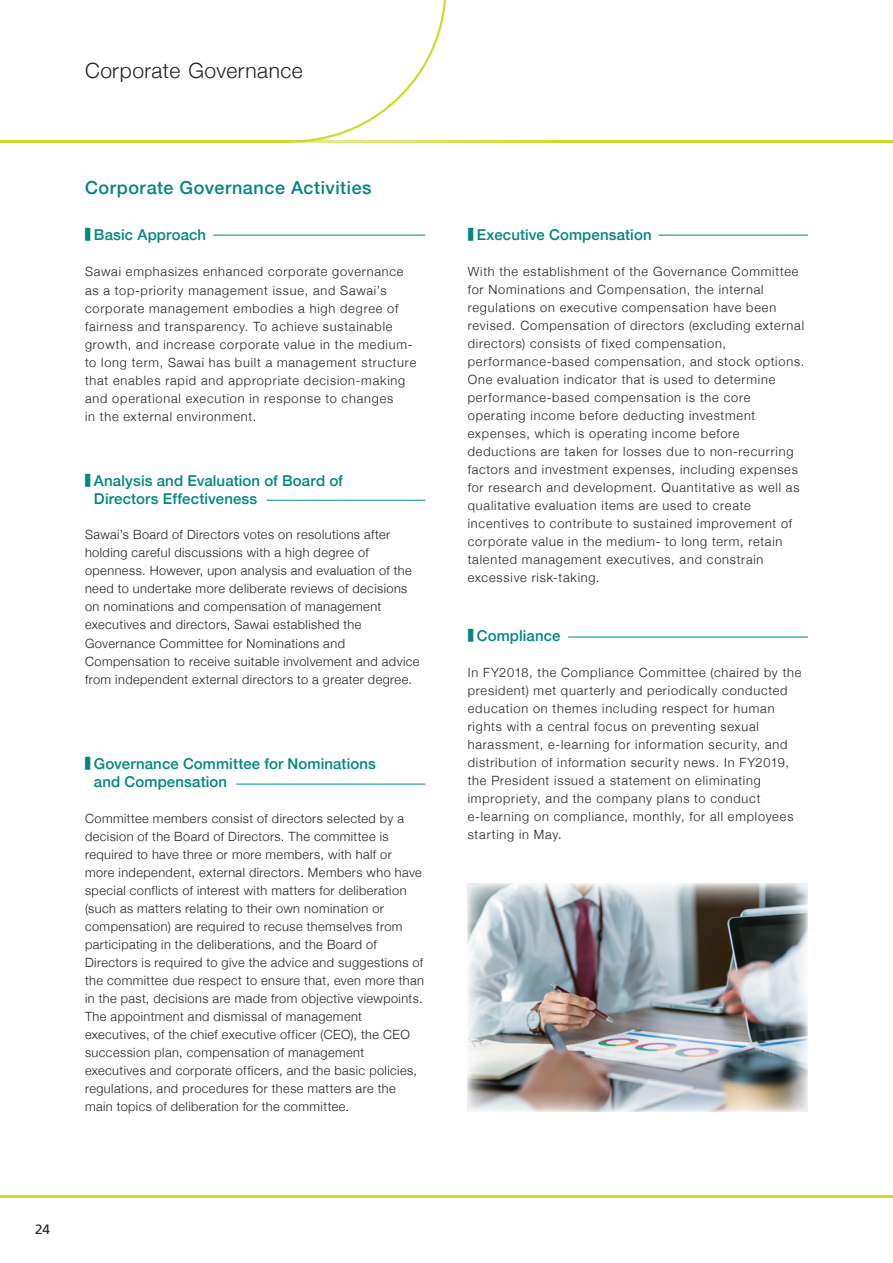
<style>
.page{position:relative;width:893px;height:1263px;background:#fff}
.page>*{position:absolute;margin:0;border:0;box-sizing:border-box;transform-origin:0 0}
.t1{font:300 21px "Helvetica Neue";letter-spacing:.025em;color:#231f20}
.t2{font:500 18px "Helvetica Neue";letter-spacing:.03em;color:#00867d}
.t3{font:500 15px/18px "Helvetica Neue";letter-spacing:.01em;color:#00867d}
.t4{font:13.5px "Frutiger";color:#231f20}
.t5{font:300 12.75px/18px "Helvetica Neue";letter-spacing:.055em;color:#231f20}
.t6{font:300 12.75px/18px "Helvetica Neue";letter-spacing:.035em;color:#231f20}
.s1{font-family:"UD Shin Go Pro"}
</style>
<div class="page">
<img style="left:468px;top:883px;width:340px;height:229px">
<hr style="left:213px;top:235px;width:212px;height:1px;background:#00867d">
<hr style="left:658px;top:235px;width:150px;height:1px;background:#00867d">
<hr style="left:568px;top:637px;width:240px;height:1px;background:#00867d">
<hr style="left:267px;top:500px;width:158px;height:1px;background:#00867d">
<hr style="left:236px;top:784px;width:189px;height:1px;background:#00867d">
<hr style="left:0;top:1195px;width:893px;height:2px;background:#cadb2a">
<svg style="left:446px;top:140px;width:447px;height:2px"></svg>
<hr style="left:0;top:140px;width:291px;height:2px;background:#cadb2a">
<svg style="left:291px;top:0;width:155px;height:142px"></svg>
<h1 class="t1" style="left:85px;top:53px;width:219px">Corporate Governance</h1>
<h2 class="t2" style="left:85px;top:173px;width:288px">Corporate Governance Activities</h2>
<p class="t3" style="left:85px;top:225px;width:123px"><span class="s1">■</span> Basic Approach</p>
<p class="t5" style="left:85px;top:262px;width:333px">Sawai emphasizes enhanced corporate governance as a top-priority management issue, and Sawai’s corporate management embodies a high degree of fairness and transparency. To achieve sustainable growth, and increase corporate value in the medium&shy;to long term, Sawai has built a management structure that enables rapid and appropriate decision-making and operational execution in response to changes<br>in the external environment.</p>
<p class="t3" style="left:94px;top:470px;width:250px;text-indent:-9px"><span class="s1">■</span> Analysis and Evaluation of Board of<br>Directors Effectiveness</p>
<p class="t6" style="left:85px;top:525px;width:336px">Sawai’s Board of Directors votes on resolutions after holding careful discussions with a high degree of openness. However, upon analysis and evaluation of the need to undertake more deliberate reviews of decisions on nominations and compensation of management executives and directors, Sawai established the Governance Committee for Nominations and Compensation to receive suitable involvement and advice from independent external directors to a greater degree.</p>
<p class="t3" style="left:94px;top:754px;width:284px;text-indent:-9px"><span class="s1">■</span> Governance Committee for Nominations and Compensation</p>
<p class="t6" style="left:85px;top:809px;width:340px">Committee members consist of directors selected by a decision of the Board of Directors. The committee is required to have three or more members, with half or more independent, external directors. Members who have special conflicts of interest with matters for deliberation (such as matters relating to their own nomination or compensation) are required to recuse themselves from participating in the deliberations, and the Board of Directors is required to give the advice and suggestions of the committee due respect to ensure that, even more than in the past, decisions are made from objective viewpoints.<br>The appointment and dismissal of management executives, of the chief executive officer (CEO), the CEO succession plan, compensation of management executives and corporate officers, and the basic policies, regulations, and procedures for these matters are the main topics of deliberation for the committee.</p>
<p class="t4" style="left:35px;top:1221px;width:17px">24</p>
<p class="t3" style="left:468px;top:225px;width:185px"><span class="s1">■</span> Executive Compensation</p>
<p class="t5" style="left:468px;top:262px;width:338px">With the establishment of the Governance Committee for Nominations and Compensation, the internal regulations on executive compensation have been revised. Compensation of directors (excluding external directors) consists of fixed compensation, performance-based compensation, and stock options.<br>One evaluation indicator that is used to determine performance-based compensation is the core operating income before deducting investment expenses, which is operating income before deductions are taken for losses due to non-recurring factors and investment expenses, including expenses for research and development. Quantitative as well as qualitative evaluation items are used to create incentives to contribute to sustained improvement of corporate value in the medium- to long term, retain talented management executives, and constrain excessive risk-taking.</p>
<p class="t3" style="left:468px;top:626px;width:94px"><span class="s1">■</span> Compliance</p>
<p class="t5" style="left:468px;top:662px;width:335px">In FY2018, the Compliance Committee (chaired by the president) met quarterly and periodically conducted education on themes including respect for human rights with a central focus on preventing sexual harassment, e-learning for information security, and distribution of information security news. In FY2019, the President issued a statement on eliminating impropriety, and the company plans to conduct e-learning on compliance, monthly, for all employees starting in May.</p>
</div>
